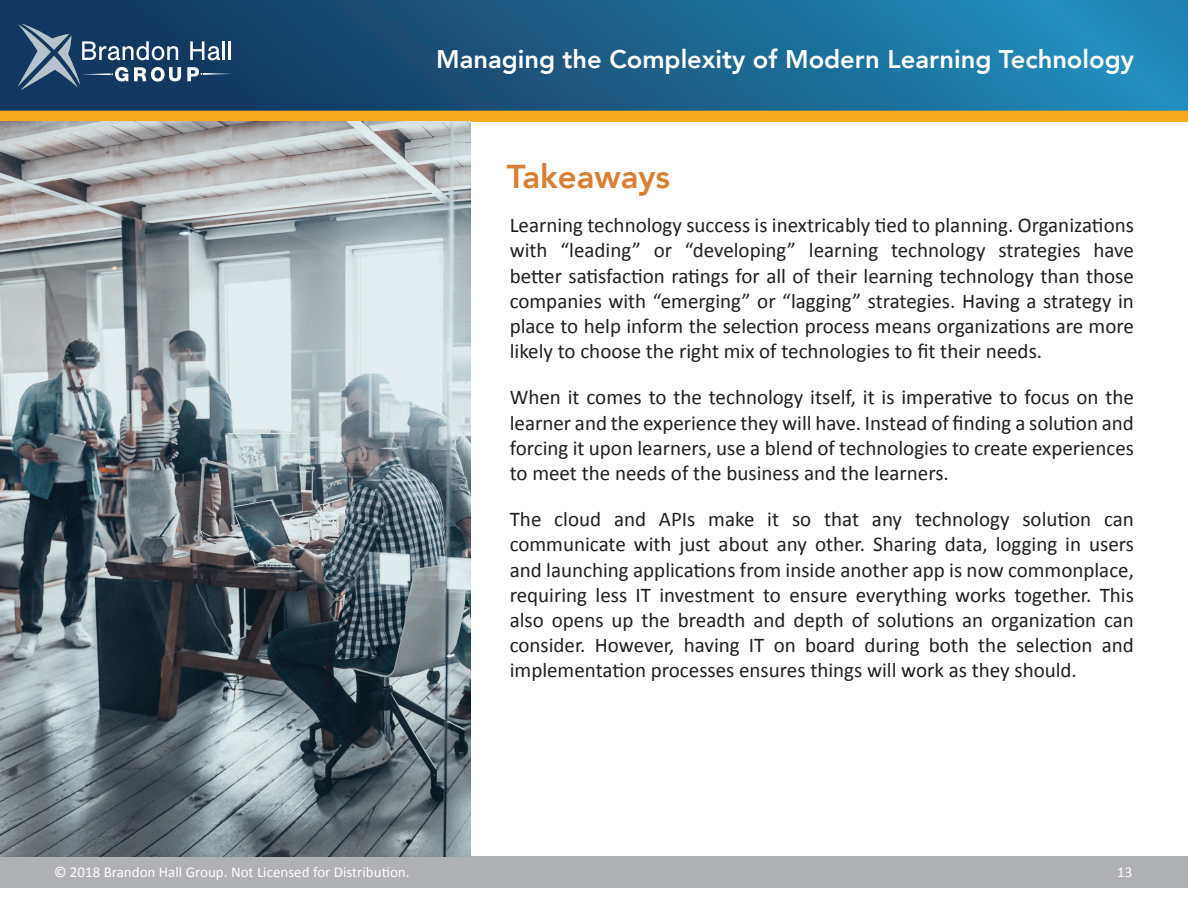
<style>
.page{position:relative;width:1188px;height:918px;background:#fff}
.page>*{position:absolute;margin:0;border:0;box-sizing:border-box;transform-origin:0 0}
.t1{font:800 33px "Avenir";color:#da7e2f}
.t2{font:800 25.5px "Avenir";color:#fff}
.t3{font:21px/25.2px "Calibri";color:#231f20;text-align:justify}
.t4{font:15px "Calibri";color:#fff}
</style>
<div class="page">
<svg style="left:0;top:0;width:1188px;height:111px;background:#1a618b"></svg>
<svg style="left:190px;top:41px;width:41px;height:19px"></svg>
<svg style="left:187px;top:67px;width:44px;height:14px"></svg>
<svg style="left:18px;top:23px;width:163px;height:67px;background:#3e5d7f"></svg>
<div style="left:0;top:111px;width:1188px;height:10px;background:#f6ab1e"></div>
<div style="left:0;top:856px;width:1188px;height:32px;background:#b0b1b5"></div>
<img style="left:0;top:122px;width:471px;height:734px">
<p class="t2" style="left:436px;top:39px;width:699px">Managing the Complexity of Modern Learning Technology</p>
<h1 class="t1" style="left:507px;top:151px;width:165px">Takeaways</h1>
<p class="t3" style="left:510px;top:213px;width:626px">Learning technology success is inextricably tied to planning. Organizations with “leading” or “developing” learning technology strategies have better satisfaction ratings for all of their learning technology than those companies with “emerging” or “lagging” strategies. Having a strategy in place to help inform the selection process means organizations are more likely to choose the right mix of technologies to fit their needs.</p>
<p class="t3" style="left:510px;top:385px;width:626px">When it comes to the technology itself, it is imperative to focus on the learner and the experience they will have. Instead of finding a solution and forcing it upon learners, use a blend of technologies to create experiences to meet the needs of the business and the learners.</p>
<p class="t3" style="left:510px;top:507px;width:626px">The cloud and APIs make it so that any technology solution can communicate with just about any other. Sharing data, logging in users and launching applications from inside another app is now commonplace, requiring less IT investment to ensure everything works together. This also opens up the breadth and depth of solutions an organization can consider. However, having IT on board during both the selection and implementation processes ensures things will work as they should.</p>
<p class="t4" style="left:54px;top:862px;width:357px">© 2018 Brandon Hall Group. Not Licensed for Distribution.</p>
<p class="t4" style="left:1117px;top:862px;width:17px">13</p>
</div>
